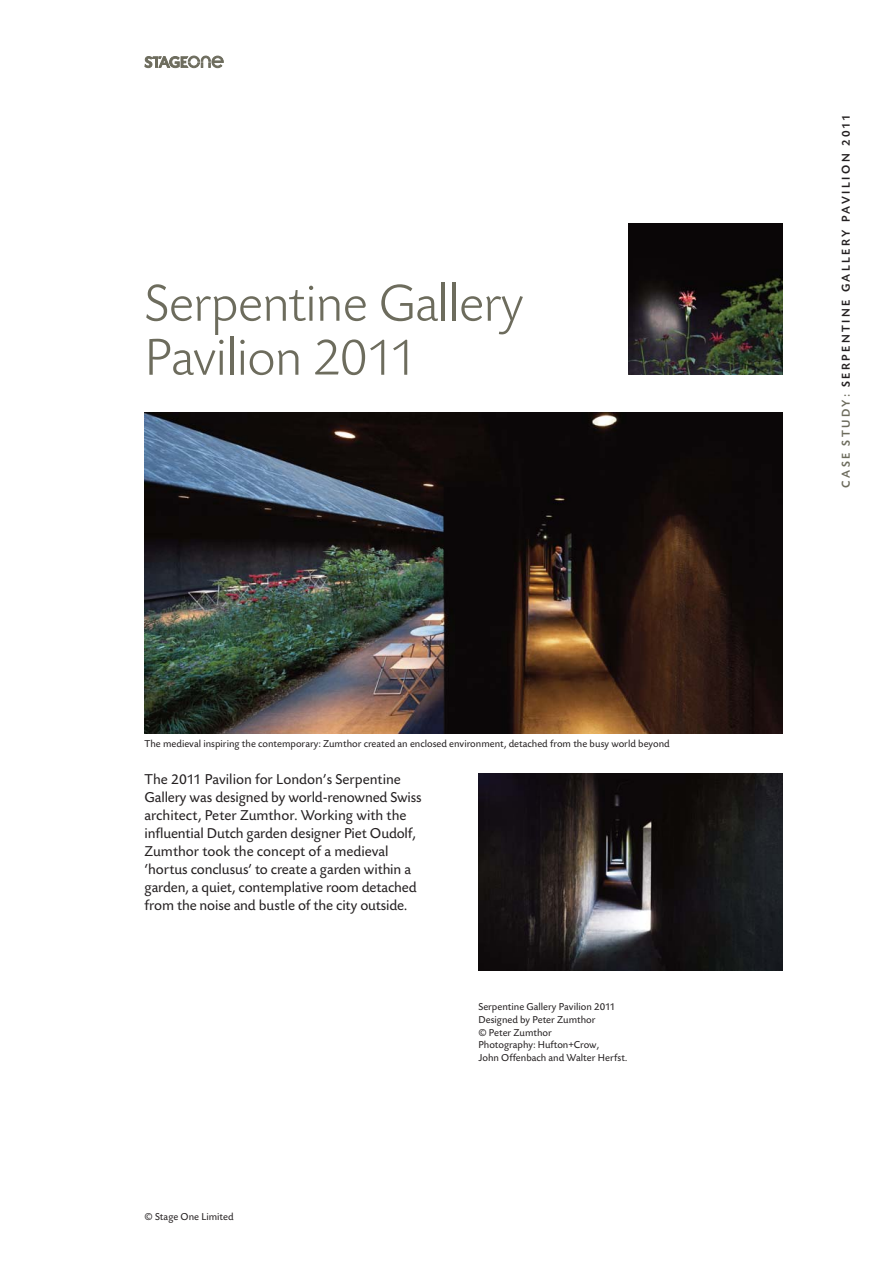
<style>
.page{position:relative;width:893px;height:1263px;background:#fff}
.page>*{position:absolute;margin:0;border:0;box-sizing:border-box;transform-origin:0 0}
.t1{font:300 54px/54px "Today Sans BEF";letter-spacing:-.015em;color:#6d6c5d}
.t2{font:15px/18px "Today Sans BEF";letter-spacing:-.01em;color:#231f20}
.t3{font:500 12px "Today Sans BEF";letter-spacing:.2em;color:#231f20}
.t4{font:10.5px/12.6px "Today Sans BEF";color:#231f20}
.s1{color:#6d6c5d}
</style>
<div class="page">
<svg style="left:145px;top:56px;width:79px;height:12px"></svg>
<img style="left:478px;top:774px;width:304px;height:196px">
<img style="left:145px;top:412px;width:637px;height:321px">
<img style="left:628px;top:223px;width:154px;height:151px">
<h1 class="t1" style="left:145px;top:275px;width:380px">Serpentine Gallery<br>Pavilion 2011</h1>
<p class="t4" style="left:145px;top:739px;width:527px">The medieval inspiring the contemporary: Zumthor created an enclosed environment, detached from the busy world beyond</p>
<p class="t2" style="left:145px;top:772px;width:279px">The 2011 Pavilion for London’s Serpentine Gallery was designed by world-renowned Swiss architect, Peter Zumthor. Working with the influential Dutch garden designer Piet Oudolf, Zumthor took the concept of a medieval ‘hortus conclusus’ to create a garden within a garden, a quiet, contemplative room detached from the noise and bustle of the city outside.</p>
<p class="t4" style="left:478px;top:1002px;width:150px">Serpentine Gallery Pavilion 2011<br>Designed by Peter Zumthor<br>© Peter Zumthor<br>Photography: Hufton+Crow,<br>John Offenbach and Walter Herfst.</p>
<p class="t4" style="left:145px;top:1212px;width:90px">© Stage One Limited</p>
<p class="t3" style="left:841px;top:488px;width:376px;rotate:-90deg"><span class="s1">CASE STUDY:</span> SERPENTINE GALLERY PAVILION 2011</p>
</div>
